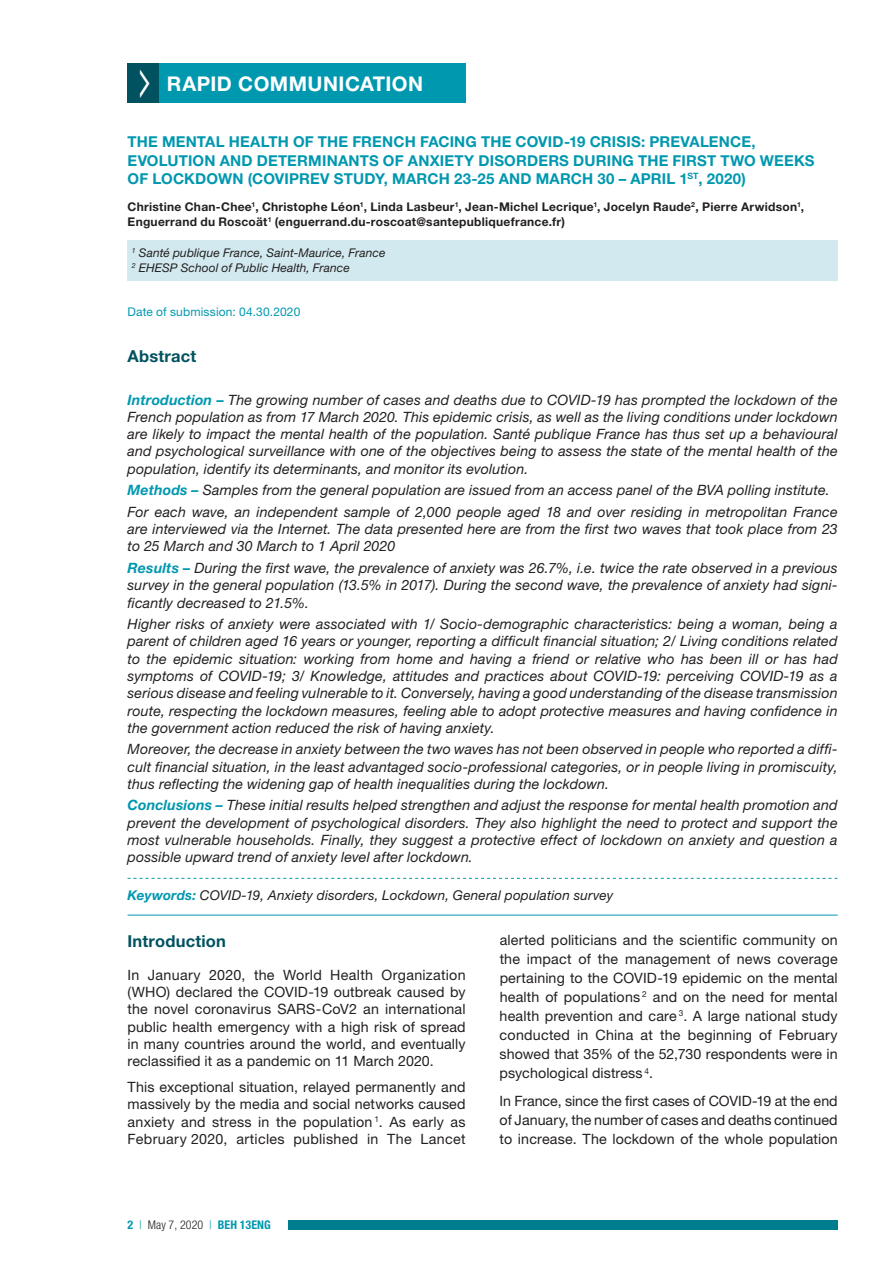
<style>
.page{position:relative;width:893px;height:1263px;background:#fff}
.page>*{position:absolute;margin:0;border:0;box-sizing:border-box;transform-origin:0 0}
.t1{font:700 20.25px "Helvetica Neue LT Std";letter-spacing:.02em;color:#fff}
.t2{font:700 16.5px "Helvetica Neue LT Std";letter-spacing:.01em;color:#005260}
.t3{font:700 15px/18.1px "Helvetica Neue LT Std";letter-spacing:.01em;color:#0098af}
.t4{font:italic 14.25px/17.2px "Helvetica Neue LT Std";letter-spacing:.01em;color:#231f20;text-align:justify}
.t5{font:14.25px/19px "Helvetica Neue LT Std";letter-spacing:.01em;color:#231f20;text-align:justify}
.t6{font:italic 13.5px "Helvetica Neue LT Std";letter-spacing:.01em;color:#231f20}
.t7{font:700 12px/14.5px "Helvetica Neue LT Std";letter-spacing:.025em;color:#231f20}
.t8{font:italic 12px/14.5px "Helvetica Neue LT Std";letter-spacing:.005em;color:#231f20}
.t9{font:12px "Helvetica Neue LT Std";letter-spacing:.015em;color:#0098af}
.t10{font:700 condensed 12px "Helvetica Neue LT Std";color:#0098af}
.s1{font-weight:700;color:#0098af}
.s2{font-weight:300}
.s3{font-weight:300;color:#231f20}
</style>
<div class="page">
<div style="left:242px;top:1221px;width:596px;height:9px;background:#007c8f"></div>
<div style="left:110px;top:1219px;width:178px;height:12px;background:#fff"></div>
<div style="left:159px;top:64px;width:307px;height:39px;background:#0098af"></div>
<div style="left:128px;top:240px;width:710px;height:40px;background:#d2eaef"></div>
<svg style="left:128px;top:878px;width:710px;height:1px"></svg>
<hr style="left:128px;top:915px;width:710px;height:1px;background:#0098af">
<div style="left:128px;top:64px;width:31px;height:39px;background:#005260"></div>
<h1 class="t1" style="left:167px;top:71px;width:258px">RAPID COMMUNICATION</h1>
<p class="t3" style="left:128px;top:133px;width:689px">THE MENTAL HEALTH OF THE FRENCH FACING THE COVID-19 CRISIS: PREVALENCE,<br>EVOLUTION AND DETERMINANTS OF ANXIETY DISORDERS DURING THE FIRST TWO WEEKS<br>OF LOCKDOWN (COVIPREV STUDY, MARCH 23-25 AND MARCH 30 – APRIL 1<sup>ST</sup>, 2020)</p>
<p class="t7" style="left:128px;top:199px;width:678px">Christine Chan-Chee<sup>1</sup>, Christophe Léon<sup>1</sup>, Linda Lasbeur<sup>1</sup>, Jean-Michel Lecrique<sup>1</sup>, Jocelyn Raude<sup>2</sup>, Pierre Arwidson<sup>1</sup>,<br>Enguerrand du Roscoät<sup>1</sup> (enguerrand.du-roscoat@santepubliquefrance.fr)</p>
<p class="t8" style="left:132px;top:246px;width:255px"><sup>1</sup> Santé publique France, Saint-Maurice, France<br><sup>2</sup> EHESP School of Public Health, France</p>
<p class="t9" style="left:128px;top:305px;width:174px">Date of submission: 04.30.2020</p>
<p class="t2" style="left:128px;top:346px;width:70px">Abstract</p>
<p class="t4" style="left:128px;top:391px;width:712px"><span class="s1">Introduction –</span> The growing number of cases and deaths due to COVID-19 has prompted the lockdown of the French population as from 17 March 2020. This epidemic crisis, as well as the living conditions under lockdown are likely to impact the mental health of the population. Santé publique France has thus set up a behavioural and psychological surveillance with one of the objectives being to assess the state of the mental health of the population, identify its determinants, and monitor its evolution.</p>
<p class="t4" style="left:128px;top:479px;width:712px;line-height:21.6px"><span class="s1">Methods –</span> Samples from the general population are issued from an access panel of the BVA polling institute.<br>For each wave, an independent sample of 2,000 people aged 18 and over residing in metropolitan France</p>
<p class="t4" style="left:128px;top:520px;width:712px">are interviewed via the Internet. The data presented here are from the first two waves that took place from 23 to 25 March and 30 March to 1 April 2020</p>
<p class="t4" style="left:128px;top:559px;width:712px"><span class="s1">Results –</span> During the first wave, the prevalence of anxiety was 26.7%, i.e. twice the rate observed in a previous survey in the general population (13.5% in 2017). During the second wave, the prevalence of anxiety had signi&shy;ficantly decreased to 21.5%.</p>
<p class="t4" style="left:128px;top:615px;width:712px">Higher risks of anxiety were associated with 1/ Socio-demographic characteristics: being a woman, being a parent of children aged 16 years or younger, reporting a difficult financial situation; 2/ Living conditions related to the epidemic situation: working from home and having a friend or relative who has been ill or has had symptoms of COVID-19; 3/ Knowledge, attitudes and practices about COVID-19: perceiving COVID-19 as a serious disease and feeling vulnerable to it. Conversely, having a good understanding of the disease transmission route, respecting the lockdown measures, feeling able to adopt protective measures and having confidence in the government action reduced the risk of having anxiety.</p>
<p class="t4" style="left:128px;top:740px;width:712px">Moreover, the decrease in anxiety between the two waves has not been observed in people who reported a diffi&shy;cult financial situation, in the least advantaged socio-professional categories, or in people living in promiscuity, thus reflecting the widening gap of health inequalities during the lockdown.</p>
<p class="t4" style="left:128px;top:796px;width:712px"><span class="s1">Conclusions –</span> These initial results helped strengthen and adjust the response for mental health promotion and prevent the development of psychological disorders. They also highlight the need to protect and support the most vulnerable households. Finally, they suggest a protective effect of lockdown on anxiety and question a possible upward trend of anxiety level after lockdown.</p>
<p class="t6" style="left:128px;top:887px;width:487px"><span class="s1">Keywords:</span> COVID-19, Anxiety disorders, Lockdown, General population survey</p>
<p class="t2" style="left:128px;top:931px;width:100px">Introduction</p>
<p class="t5" style="left:128px;top:966px;width:340px;line-height:17.2px">In January 2020, the World Health Organization (WHO) declared the COVID-19 outbreak caused by the novel coronavirus SARS-CoV2 an international public health emergency with a high risk of spread in many countries around the world, and eventually reclassified it as a pandemic on 11 March 2020.</p>
<p class="t5" style="left:128px;top:1078px;width:340px;line-height:17.4px">This exceptional situation, relayed permanently and massively by the media and social networks caused anxiety and stress in the population <sup>1</sup>. As early as February 2020, articles published in The Lancet</p>
<p class="t5" style="left:500px;top:930px;width:340px">alerted politicians and the scientific community on the impact of the management of news coverage pertaining to the COVID-19 epidemic on the mental health of populations <sup>2</sup> and on the need for mental health prevention and care <sup>3</sup>. A large national study conducted in China at the beginning of February showed that 35% of the 52,730 respondents were in psychological distress <sup>4</sup>.</p>
<p class="t5" style="left:500px;top:1091px;width:340px">In France, since the first cases of COVID-19 at the end of January, the number of cases and deaths continued to increase. The lockdown of the whole population</p>
<p class="t10" style="left:128px;top:1217px;width:145px">2 <span class="s2">|</span> <span class="s3">May 7, 2020</span> <span class="s2">|</span> BEH 13ENG</p>
</div>
